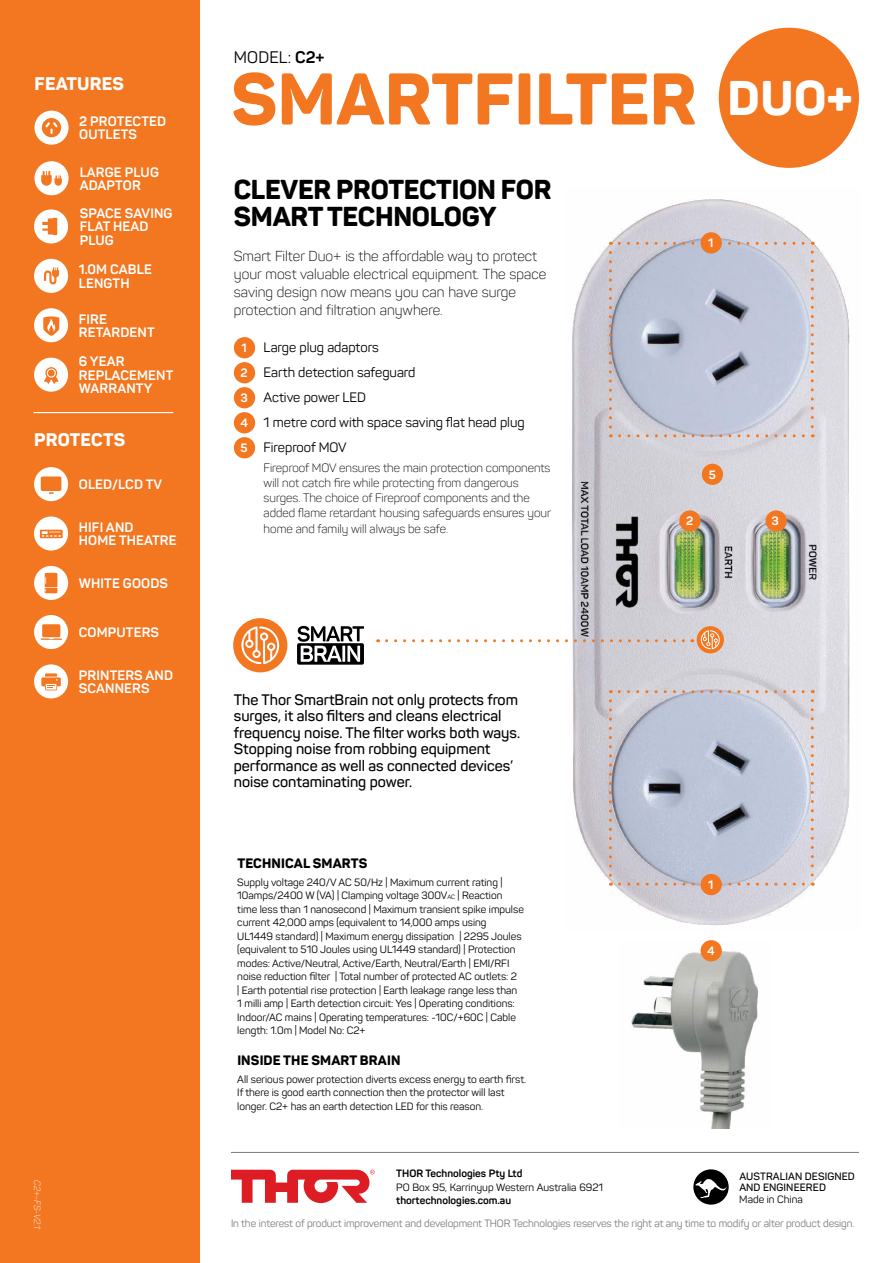
<style>
.page{position:relative;width:893px;height:1263px;background:#fff}
.page>*{position:absolute;margin:0;border:0;box-sizing:border-box;transform-origin:0 0}
.t1{font:800 72px "Panton";color:#f37620}
.t2{font:800 27px/27px "Panton";letter-spacing:-.01em;color:#000}
.t3{font:800 18px "Panton";letter-spacing:.01em;color:#fff}
.t4{font:16.5px "Panton";letter-spacing:.01em;color:#000}
.t5{font:600 15px/16.5px "Panton";color:#000}
.t6{font:300 14.25px/18px "Panton";color:#000}
.t7{font:700 13.5px/13.5px "Panton";letter-spacing:.01em;color:#fff}
.t8{font:13.5px/25px "Panton";color:#000}
.t9{font:800 13.5px "Panton";letter-spacing:.01em;color:#000}
.t10{font:300 12px/15px "Panton";color:#000}
.t11{font:700 12px "Panton";color:#fff}
.t12{font:10.5px/13.5px "Panton";color:#000}
.t13{font:10.5px "Panton";letter-spacing:-.01em;color:#7d7a7a}
.t14{font:700 10.5px "Panton";color:#000}
.t15{font:600 10.5px/10.5px "Panton";letter-spacing:.01em;color:#000}
.t16{font:italic 300 9px "Panton";color:#fff}
.s1{font-weight:700}
.s2{font-size:48px;color:#fff}
.s3{font-weight:700;font-size:12px;color:#fff}
.s4{font-size:6.15px}
</style>
<div class="page">
<img style="left:631px;top:940px;width:128px;height:189px">
<img style="left:566px;top:199px;width:284px;height:727px">
<div style="left:0;top:0;width:199px;height:1263px;background:#f37620"></div>
<div style="left:34px;top:111px;width:35px;height:34px;background:#fff;border-radius:50%"></div>
<svg style="left:42px;top:118px;width:19px;height:19px"></svg>
<div style="left:234px;top:337px;width:21px;height:21px;background:#f37620;border-radius:50%"></div>
<div style="left:234px;top:362px;width:21px;height:21px;background:#f37620;border-radius:50%"></div>
<div style="left:234px;top:387px;width:21px;height:21px;background:#f37620;border-radius:50%"></div>
<div style="left:234px;top:412px;width:21px;height:21px;background:#f37620;border-radius:50%"></div>
<div style="left:234px;top:437px;width:21px;height:21px;background:#f37620;border-radius:50%"></div>
<div style="left:697px;top:626px;width:27px;height:27px;background:#f37620;border-radius:50%"></div>
<svg style="left:701px;top:630px;width:19px;height:19px"></svg>
<div style="left:233px;top:618px;width:54px;height:54px;background:#f37620;border-radius:50%"></div>
<svg style="left:241px;top:626px;width:38px;height:38px"></svg>
<div style="left:297px;top:643px;width:67px;height:22px;background:#000;border-radius:2px"></div>
<svg style="left:298px;top:626px;width:66px;height:36px"></svg>
<svg style="left:609px;top:252px;width:3px;height:185px"></svg>
<svg style="left:620px;top:434px;width:193px;height:3px"></svg>
<svg style="left:811px;top:242px;width:3px;height:185px"></svg>
<svg style="left:610px;top:242px;width:193px;height:3px"></svg>
<svg style="left:609px;top:701px;width:3px;height:185px"></svg>
<svg style="left:620px;top:883px;width:193px;height:3px"></svg>
<svg style="left:811px;top:690px;width:3px;height:185px"></svg>
<svg style="left:610px;top:690px;width:193px;height:3px"></svg>
<div style="left:679px;top:510px;width:22px;height:22px;background:#f37620;border-radius:50%"></div>
<div style="left:702px;top:464px;width:21px;height:21px;background:#f37620;border-radius:50%"></div>
<div style="left:765px;top:510px;width:22px;height:22px;background:#f37620;border-radius:50%"></div>
<div style="left:701px;top:940px;width:21px;height:21px;background:#f37620;border-radius:50%"></div>
<div style="left:719px;top:28px;width:140px;height:140px;background:#f37620;border-radius:50%"></div>
<div style="left:701px;top:232px;width:21px;height:21px;background:#f37620;border-radius:50%"></div>
<div style="left:701px;top:874px;width:21px;height:21px;background:#f37620;border-radius:50%"></div>
<svg style="left:693px;top:1169px;width:36px;height:36px"></svg>
<svg style="left:695px;top:1176px;width:32px;height:22px"></svg>
<svg style="left:231px;top:1170px;width:144px;height:33px"></svg>
<svg style="left:387px;top:639px;width:306px;height:3px"></svg>
<hr style="left:231px;top:1152px;width:628px;height:1px;background:#7d7a7a">
<div style="left:34px;top:161px;width:35px;height:34px;background:#fff;border-radius:50%"></div>
<svg style="left:41px;top:171px;width:21px;height:15px"></svg>
<div style="left:34px;top:566px;width:34px;height:34px;background:#fff;border-radius:50%"></div>
<svg style="left:45px;top:573px;width:12px;height:20px"></svg>
<div style="left:34px;top:209px;width:34px;height:34px;background:#fff;border-radius:50%"></div>
<svg style="left:42px;top:218px;width:15px;height:17px"></svg>
<div style="left:34px;top:467px;width:34px;height:34px;background:#fff;border-radius:50%"></div>
<div style="left:41px;top:476px;width:20px;height:15px;background:#f37620;border-radius:2px"></div>
<hr style="left:34px;top:412px;width:139px;height:1px;background:#fff">
<div style="left:34px;top:259px;width:34px;height:34px;background:#fff;border-radius:50%"></div>
<svg style="left:44px;top:267px;width:15px;height:18px"></svg>
<div style="left:34px;top:308px;width:34px;height:34px;background:#fff;border-radius:50%"></div>
<svg style="left:43px;top:316px;width:16px;height:20px"></svg>
<div style="left:34px;top:358px;width:34px;height:34px;background:#fff;border-radius:50%"></div>
<svg style="left:44px;top:367px;width:14px;height:17px"></svg>
<div style="left:34px;top:516px;width:34px;height:34px;background:#fff;border-radius:50%"></div>
<svg style="left:40px;top:530px;width:23px;height:8px"></svg>
<div style="left:34px;top:615px;width:34px;height:34px;background:#fff;border-radius:50%"></div>
<div style="left:42px;top:624px;width:18px;height:13px;background:#f37620;border-radius:2px"></div>
<svg style="left:41px;top:638px;width:21px;height:2px"></svg>
<div style="left:34px;top:664px;width:34px;height:34px;background:#fff;border-radius:50%"></div>
<svg style="left:41px;top:673px;width:20px;height:17px"></svg>
<h3 class="t3" style="left:35px;top:73px;width:91px">FEATURES</h3>
<p class="t7" style="left:79px;top:116px;width:88px">2 PROTECTED<br>OUTLETS</p>
<p class="t7" style="left:80px;top:166px;width:81px">LARGE PLUG<br>ADAPTOR</p>
<p class="t7" style="left:80px;top:208px;width:94px">SPACE SAVING<br>FLAT HEAD<br>PLUG</p>
<p class="t7" style="left:79px;top:264px;width:75px">1.0M CABLE<br>LENGTH</p>
<p class="t7" style="left:79px;top:313px;width:77px">FIRE<br>RETARDENT</p>
<p class="t7" style="left:79px;top:356px;width:96px">6 YEAR<br>REPLACEMENT<br>WARRANTY</p>
<h3 class="t3" style="left:34px;top:430px;width:93px">PROTECTS</h3>
<p class="t7" style="left:79px;top:479px;width:85px">OLED/LCD TV</p>
<p class="t7" style="left:79px;top:522px;width:99px">HIFI AND<br>HOME THEATRE</p>
<p class="t7" style="left:79px;top:578px;width:91px">WHITE GOODS</p>
<p class="t7" style="left:79px;top:627px;width:82px">COMPUTERS</p>
<p class="t7" style="left:79px;top:669px;width:96px">PRINTERS AND<br>SCANNERS</p>
<p class="t16" style="left:42px;top:1180px;width:50px;rotate:90deg">C2+-FS-V2.1</p>
<h3 class="t4" style="left:234px;top:49px;width:92px">MODEL: <span class="s1">C2+</span></h3>
<h1 class="t1" style="left:231px;top:58px;width:623px">SMARTFILTER <span class="s2">DUO+</span></h1>
<h2 class="t2" style="left:234px;top:176px;width:319px">CLEVER PROTECTION FOR<br>SMART TECHNOLOGY</h2>
<h3 class="t6" style="left:234px;top:248px;width:314px">Smart Filter Duo+ is the affordable way to protect your most valuable electrical equipment. The space saving design now means you can have surge protection and filtration anywhere.</h3>
<p class="t8" style="left:240px;top:336px;width:286px"><span class="s3">1</span> Large plug adaptors<br><span class="s3">2</span> Earth detection safeguard<br><span class="s3">3</span> Active power LED<br><span class="s3">4</span> 1 metre cord with space saving flat head plug<br><span class="s3">5</span> Fireproof MOV</p>
<p class="t10" style="left:264px;top:461px;width:289px">Fireproof MOV ensures the main protection components will not catch fire while protecting from dangerous surges. The choice of Fireproof components and the added flame retardant housing safeguards ensures your</p>
<p class="t10" style="left:264px;top:523px;width:186px">home and family will always be safe.</p>
<p class="t5" style="left:234px;top:693px;width:288px">The Thor SmartBrain not only protects from surges, it also filters and cleans electrical frequency noise. The filter works both ways.<br>Stopping noise from robbing equipment performance as well as connected devices’ noise contaminating power.</p>
<p class="t9" style="left:237px;top:855px;width:132px">TECHNICAL SMARTS</p>
<p class="t12" style="left:237px;top:876px;width:288px">Supply voltage 240/V AC 50/Hz | Maximum current rating | 10amps/2400 W (VA) | Clamping voltage 300V<span class="s4">AC</span> | Reaction time less than 1 nanosecond | Maximum transient spike impulse current 42,000 amps (equivalent to 14,000 amps using UL1449 standard) | Maximum energy dissipation | 2295 Joules (equivalent to 510 Joules using UL1449 standard) | Protection modes: Active/Neutral, Active/Earth, Neutral/Earth | EMI/RFI noise reduction filter | Total number of protected AC outlets: 2<br>| Earth potential rise protection | Earth leakage range less than 1 milli amp | Earth detection circuit: Yes | Operating conditions:<br>Indoor/AC mains | Operating temperatures: -10C/+60C | Cable length: 1.0m | Model No: C2+</p>
<p class="t9" style="left:237px;top:1052px;width:165px">INSIDE THE SMART BRAIN</p>
<p class="t12" style="left:237px;top:1073px;width:290px">All serious power protection diverts excess energy to earth first.<br>If there is good earth connection then the protector will last longer. C2+ has an earth detection LED for this reason.</p>
<p class="t11" style="left:708px;top:238px;width:7px">1</p>
<p class="t11" style="left:686px;top:517px;width:9px">2</p>
<p class="t11" style="left:709px;top:470px;width:9px">5</p>
<p class="t11" style="left:772px;top:517px;width:9px">3</p>
<p class="t11" style="left:708px;top:880px;width:7px">1</p>
<p class="t11" style="left:707px;top:946px;width:9px">4</p>
<p class="t14" style="left:396px;top:1169px;width:128px">THOR Technologies Pty Ltd</p>
<p class="t12" style="left:396px;top:1181px;width:208px">PO Box 95, Karrinyup Western Australia 6921</p>
<p class="t14" style="left:396px;top:1196px;width:116px">thortechnologies.com.au</p>
<p class="t13" style="left:231px;top:1218px;width:625px">In the interest of product improvement and development THOR Technologies reserves the right at any time to modify or alter product design.</p>
<p class="t15" style="left:739px;top:1172px;width:117px">AUSTRALIAN DESIGNED<br>AND ENGINEERED</p>
<p class="t12" style="left:739px;top:1193px;width:65px">Made in China</p>
</div>
